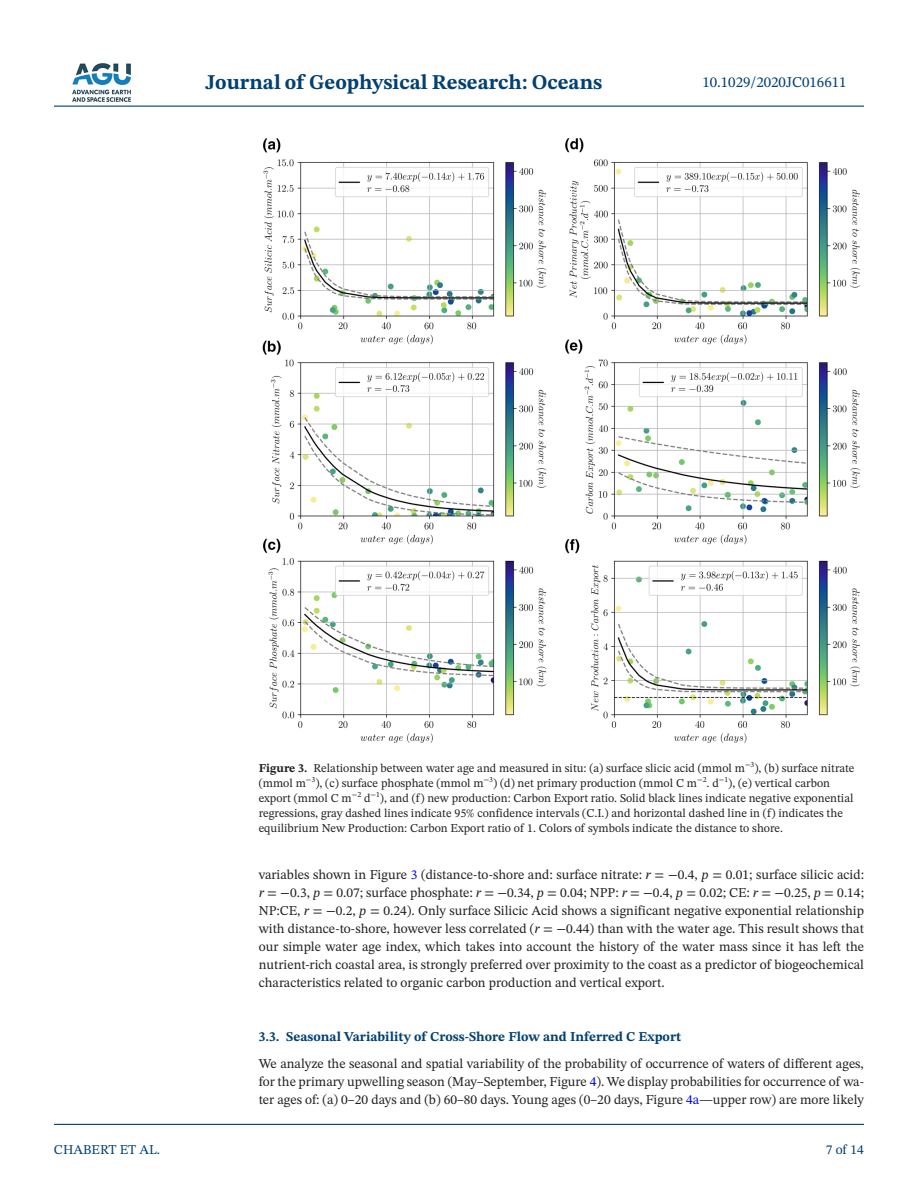
<style>
.page{position:relative;width:918px;height:1188px;background:#fff}
.page>*{position:absolute;margin:0;border:0;box-sizing:border-box;transform-origin:0 0}
.t1{font:700 21px "STIX Two Text";color:#004073}
.t2{font:15px "STIX Two Text";color:#004073}
.t3{font:13.5px/18px "STIX Two Text";color:#231f20;text-align:justify}
.t4{font:700 13.5px "STIX Two Text";color:#004073}
.t5{font:13.5px "STIX Two Text";color:#004073}
.t6{font:12px/15px "STIX Two Text";color:#231f20}
.t7{font:7.8px "STIX Two Text";color:#231f20}
.s1{font-weight:700}
.s2{color:#00f}
.s3{font-style:italic}
</style>
<div class="page">
<hr style="left:54px;top:106px;width:810px;height:1px;background:#004073">
<hr style="left:54px;top:1124px;width:810px;height:1px;background:#004073">
<img style="left:72px;top:63px;width:59px;height:39px">
<img style="left:262px;top:138px;width:598px;height:605px">
<h1 class="t1" style="left:206px;top:67px;width:398px">Journal of Geophysical Research: Oceans</h1>
<p class="t2" style="left:702px;top:72px;width:146px">10.1029/2020JC016611</p>
<p class="t5" style="left:54px;top:1140px;width:108px">CHABERT ET AL.</p>
<p class="t6" style="left:259px;top:761px;width:488px"><span class="s1">Figure 3.</span> Relationship between water age and measured in situ: (a) surface slicic acid (mmol m</p>
<p class="t7" style="left:745px;top:759px;width:11px">−3</p>
<p class="t6" style="left:754px;top:761px;width:102px">), (b) surface nitrate</p>
<p class="t6" style="left:259px;top:776px;width:49px">(mmol m</p>
<p class="t7" style="left:306px;top:774px;width:11px">−3</p>
<p class="t6" style="left:315px;top:776px;width:170px">), (c) surface phosphate (mmol m</p>
<p class="t7" style="left:484px;top:774px;width:11px">−3</p>
<p class="t6" style="left:493px;top:776px;width:205px">) (d) net primary production (mmol C m</p>
<p class="t7" style="left:697px;top:774px;width:11px">−2</p>
<p class="t6" style="left:707px;top:776px;width:14px">. d</p>
<p class="t7" style="left:719px;top:774px;width:11px">−1</p>
<p class="t6" style="left:728px;top:776px;width:103px">), (e) vertical carbon</p>
<p class="t6" style="left:259px;top:791px;width:94px">export (mmol C m</p>
<p class="t7" style="left:352px;top:789px;width:11px">−2</p>
<p class="t6" style="left:364px;top:791px;width:8px">d</p>
<p class="t7" style="left:371px;top:789px;width:11px">−1</p>
<p class="t6" style="left:259px;top:791px;width:596px;text-indent:121px">), and (f) new production: Carbon Export ratio. Solid black lines indicate negative exponential regressions, gray dashed lines indicate 95% confidence intervals (C.I.) and horizontal dashed line in (f) indicates the equilibrium New Production: Carbon Export ratio of 1. Colors of symbols indicate the distance to shore.</p>
<p class="t3" style="left:259px;top:865px;width:607px">variables shown in Figure <span class="s2">3</span> (distance-to-shore and: surface nitrate: <span class="s3">r</span> = −0.4, <span class="s3">p</span> = 0.01; surface silicic acid: <span class="s3">r</span> = −0.3, <span class="s3">p</span> = 0.07; surface phosphate: <span class="s3">r</span> = −0.34, <span class="s3">p</span> = 0.04; NPP: <span class="s3">r</span> = −0.4, <span class="s3">p</span> = 0.02; CE: <span class="s3">r</span> = −0.25, <span class="s3">p</span> = 0.14; NP:CE, <span class="s3">r</span> = −0.2, <span class="s3">p</span> = 0.24). Only surface Silicic Acid shows a significant negative exponential relationship with distance-to-shore, however less correlated (<span class="s3">r</span> = −0.44) than with the water age. This result shows that our simple water age index, which takes into account the history of the water mass since it has left the nutrient-rich coastal area, is strongly preferred over proximity to the coast as a predictor of biogeochemical characteristics related to organic carbon production and vertical export.</p>
<p class="t4" style="left:259px;top:1027px;width:424px">3.3. Seasonal Variability of Cross-Shore Flow and Inferred C Export</p>
<p class="t3" style="left:259px;top:1054px;width:607px">We analyze the seasonal and spatial variability of the probability of occurrence of waters of different ages, for the primary upwelling season (May–September, Figure <span class="s2">4</span>). We display probabilities for occurrence of wa&shy;ter ages of: (a) 0–20 days and (b) 60–80 days. Young ages (0–20 days, Figure <span class="s2">4a</span>—upper row) are more likely</p>
<p class="t5" style="left:826px;top:1140px;width:40px">7 of 14</p>
</div>
